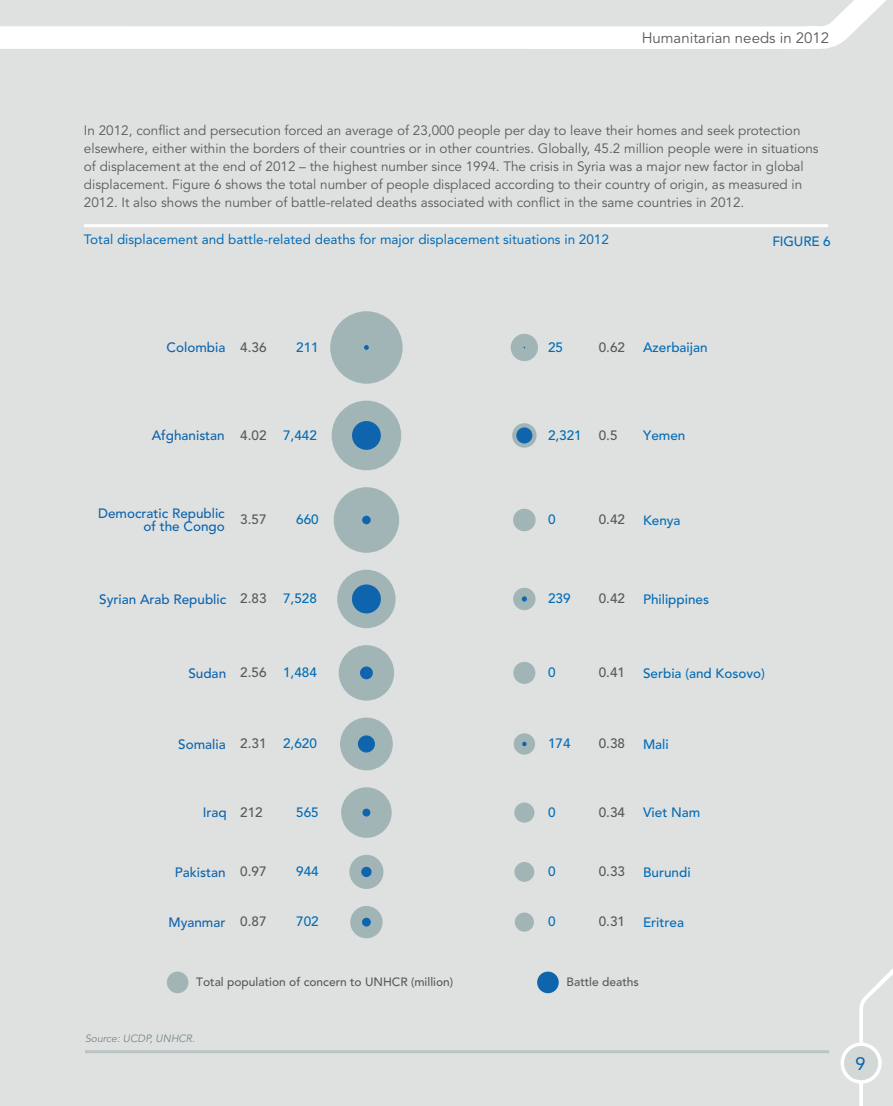
<style>
.page{position:relative;width:893px;height:1106px;background:#dfe1e0}
.page>*{position:absolute;margin:0;border:0;box-sizing:border-box;transform-origin:0 0}
.t1{font:18px "Avenir LT Std";color:#0061af}
.t2{font:15px "Avenir LT Std";color:#58595b}
.t3{font:13.5px/18px "Avenir LT Std";color:#58595b}
.t4{font:500 13.5px/13.5px "Avenir LT Std";color:#0e64ad;text-align:right}
.t5{font:500 13.5px "Avenir LT Std";color:#036cb6}
.t6{font:13.5px "Avenir LT Std";color:#036cb6}
.t7{font:500 13.5px "Avenir LT Std";color:#58595b}
.t8{font:500 12px "Avenir LT Std";color:#58595b}
.t9{font:italic 10.5px "Avenir";color:#76898a}
.s1{color:#58595b}
.s2{color:#036cb6}
</style>
<div class="page">
<hr style="left:85px;top:1050px;width:744px;height:3px;background:#bac4c4">
<div style="left:511px;top:334px;width:27px;height:27px;background:#a1b5b7;border-radius:50%"></div>
<div style="left:330px;top:311px;width:73px;height:73px;background:#a1b5b7;border-radius:50%"></div>
<svg style="left:364px;top:345px;width:5px;height:5px"></svg>
<div style="left:512px;top:423px;width:25px;height:24px;background:#a1b5b7;border-radius:50%"></div>
<div style="left:332px;top:400px;width:69px;height:70px;background:#a1b5b7;border-radius:50%"></div>
<div style="left:516px;top:427px;width:16px;height:16px;background:#0e64ad;border-radius:50%"></div>
<div style="left:352px;top:421px;width:29px;height:29px;background:#0e64ad;border-radius:50%"></div>
<div style="left:513px;top:509px;width:23px;height:22px;background:#a1b5b7;border-radius:50%"></div>
<div style="left:334px;top:487px;width:65px;height:66px;background:#a1b5b7;border-radius:50%"></div>
<div style="left:362px;top:515px;width:9px;height:9px;background:#0e64ad;border-radius:50%"></div>
<div style="left:513px;top:587px;width:23px;height:23px;background:#a1b5b7;border-radius:50%"></div>
<div style="left:337px;top:569px;width:59px;height:59px;background:#a1b5b7;border-radius:50%"></div>
<svg style="left:522px;top:596px;width:5px;height:5px"></svg>
<div style="left:352px;top:584px;width:29px;height:29px;background:#0e64ad;border-radius:50%"></div>
<div style="left:513px;top:662px;width:22px;height:22px;background:#a1b5b7;border-radius:50%"></div>
<div style="left:339px;top:645px;width:55px;height:55px;background:#a1b5b7;border-radius:50%"></div>
<div style="left:360px;top:666px;width:13px;height:13px;background:#0e64ad;border-radius:50%"></div>
<div style="left:514px;top:733px;width:21px;height:21px;background:#a1b5b7;border-radius:50%"></div>
<div style="left:340px;top:717px;width:53px;height:53px;background:#a1b5b7;border-radius:50%"></div>
<svg style="left:522px;top:741px;width:5px;height:5px"></svg>
<div style="left:358px;top:735px;width:17px;height:17px;background:#0e64ad;border-radius:50%"></div>
<div style="left:514px;top:802px;width:20px;height:20px;background:#a1b5b7;border-radius:50%"></div>
<div style="left:341px;top:787px;width:51px;height:51px;background:#a1b5b7;border-radius:50%"></div>
<div style="left:362px;top:808px;width:8px;height:8px;background:#0e64ad;border-radius:50%"></div>
<div style="left:514px;top:862px;width:20px;height:19px;background:#a1b5b7;border-radius:50%"></div>
<div style="left:349px;top:854px;width:34px;height:35px;background:#a1b5b7;border-radius:50%"></div>
<div style="left:361px;top:866px;width:11px;height:11px;background:#0e64ad;border-radius:50%"></div>
<div style="left:515px;top:912px;width:19px;height:19px;background:#a1b5b7;border-radius:50%"></div>
<div style="left:350px;top:906px;width:33px;height:32px;background:#a1b5b7;border-radius:50%"></div>
<div style="left:362px;top:917px;width:9px;height:9px;background:#0e64ad;border-radius:50%"></div>
<div style="left:537px;top:971px;width:22px;height:22px;background:#0e64ad;border-radius:50%"></div>
<div style="left:167px;top:971px;width:21px;height:22px;background:#a1b5b7;border-radius:50%"></div>
<hr style="left:84px;top:224px;width:744px;height:3px;background:#fff">
<svg style="left:859px;top:969px;width:34px;height:137px"></svg>
<div style="left:842px;top:1044px;width:38px;height:37px;background:#d1d8d5;border-radius:50%"></div>
<div style="left:840px;top:1042px;width:42px;height:41px;border:3px solid #fff;border-radius:50%"></div>
<svg style="left:1px;top:0;width:885px;height:49px"></svg>
<svg style="left:0;top:26px;width:1px;height:23px"></svg>
<p class="t2" style="left:642px;top:29px;width:189px">Humanitarian needs in 2012</p>
<p class="t3" style="left:84px;top:121px;width:736px">In 2012, conflict and persecution forced an average of 23,000 people per day to leave their homes and seek protection elsewhere, either within the borders of their countries or in other countries. Globally, 45.2 million people were in situations of displacement at the end of 2012 – the highest number since 1994. The crisis in Syria was a major new factor in global displacement. Figure 6 shows the total number of people displaced according to their country of origin, as measured in 2012. It also shows the number of battle-related deaths associated with conflict in the same countries in 2012.</p>
<p class="t6" style="left:84px;top:232px;width:526px">Total displacement and battle-related deaths for major displacement situations in 2012</p>
<p class="t5" style="left:772px;top:233px;width:60px">FIGURE 6</p>
<p class="t4" style="left:167px;top:341px;width:101px">Colombia <span class="s1">4.36</span></p>
<p class="t5" style="left:296px;top:339px;width:24px">211</p>
<p class="t5" style="left:548px;top:339px;width:17px">25</p>
<p class="t7" style="left:599px;top:339px;width:28px">0.62</p>
<p class="t5" style="left:643px;top:340px;width:66px">Azerbaijan</p>
<p class="t4" style="left:152px;top:429px;width:167px">Afghanistan <span class="s1">4.02</span> <span class="s2">7,442</span></p>
<p class="t5" style="left:548px;top:427px;width:35px">2,321</p>
<p class="t7" style="left:599px;top:427px;width:20px">0.5</p>
<p class="t5" style="left:643px;top:428px;width:44px">Yemen</p>
<p class="t4" style="left:98px;top:506px;width:128px">Democratic Republic of the Congo</p>
<p class="t7" style="left:240px;top:512px;width:28px">3.57</p>
<p class="t5" style="left:296px;top:512px;width:24px">660</p>
<p class="t5" style="left:548px;top:512px;width:9px">0</p>
<p class="t7" style="left:599px;top:512px;width:28px">0.42</p>
<p class="t5" style="left:643px;top:512px;width:39px">Kenya</p>
<p class="t4" style="left:99px;top:592px;width:219px">Syrian Arab Republic <span class="s1">2.83</span> <span class="s2">7,528</span></p>
<p class="t5" style="left:548px;top:591px;width:24px">239</p>
<p class="t7" style="left:599px;top:591px;width:28px">0.42</p>
<p class="t5" style="left:643px;top:591px;width:67px">Philippines</p>
<p class="t4" style="left:188px;top:666px;width:130px">Sudan <span class="s1">2.56</span> <span class="s2">1,484</span></p>
<p class="t5" style="left:548px;top:664px;width:9px">0</p>
<p class="t7" style="left:599px;top:664px;width:28px">0.41</p>
<p class="t5" style="left:643px;top:665px;width:123px">Serbia (and Kosovo)</p>
<p class="t4" style="left:178px;top:737px;width:140px">Somalia <span class="s1">2.31</span> <span class="s2">2,620</span></p>
<p class="t5" style="left:548px;top:736px;width:24px">174</p>
<p class="t7" style="left:599px;top:736px;width:28px">0.38</p>
<p class="t5" style="left:643px;top:736px;width:27px">Mali</p>
<p class="t4" style="left:203px;top:806px;width:62px">Iraq <span class="s1">212</span></p>
<p class="t5" style="left:296px;top:804px;width:24px">565</p>
<p class="t5" style="left:548px;top:804px;width:9px">0</p>
<p class="t7" style="left:599px;top:804px;width:28px">0.34</p>
<p class="t5" style="left:643px;top:805px;width:59px">Viet Nam</p>
<p class="t4" style="left:175px;top:865px;width:93px">Pakistan <span class="s1">0.97</span></p>
<p class="t5" style="left:296px;top:863px;width:24px">944</p>
<p class="t5" style="left:548px;top:863px;width:9px">0</p>
<p class="t7" style="left:599px;top:863px;width:28px">0.33</p>
<p class="t5" style="left:643px;top:864px;width:49px">Burundi</p>
<p class="t4" style="left:168px;top:915px;width:100px">Myanmar <span class="s1">0.87</span></p>
<p class="t5" style="left:296px;top:914px;width:24px">702</p>
<p class="t5" style="left:548px;top:914px;width:9px">0</p>
<p class="t7" style="left:599px;top:914px;width:28px">0.31</p>
<p class="t5" style="left:643px;top:914px;width:42px">Eritrea</p>
<p class="t8" style="left:196px;top:975px;width:259px">Total population of concern to UNHCR (million)</p>
<p class="t8" style="left:567px;top:975px;width:74px">Battle deaths</p>
<p class="t9" style="left:85px;top:1032px;width:112px">Source: UCDP, UNHCR.</p>
<h1 class="t1" style="left:855px;top:1052px;width:12px">9</h1>
</div>
